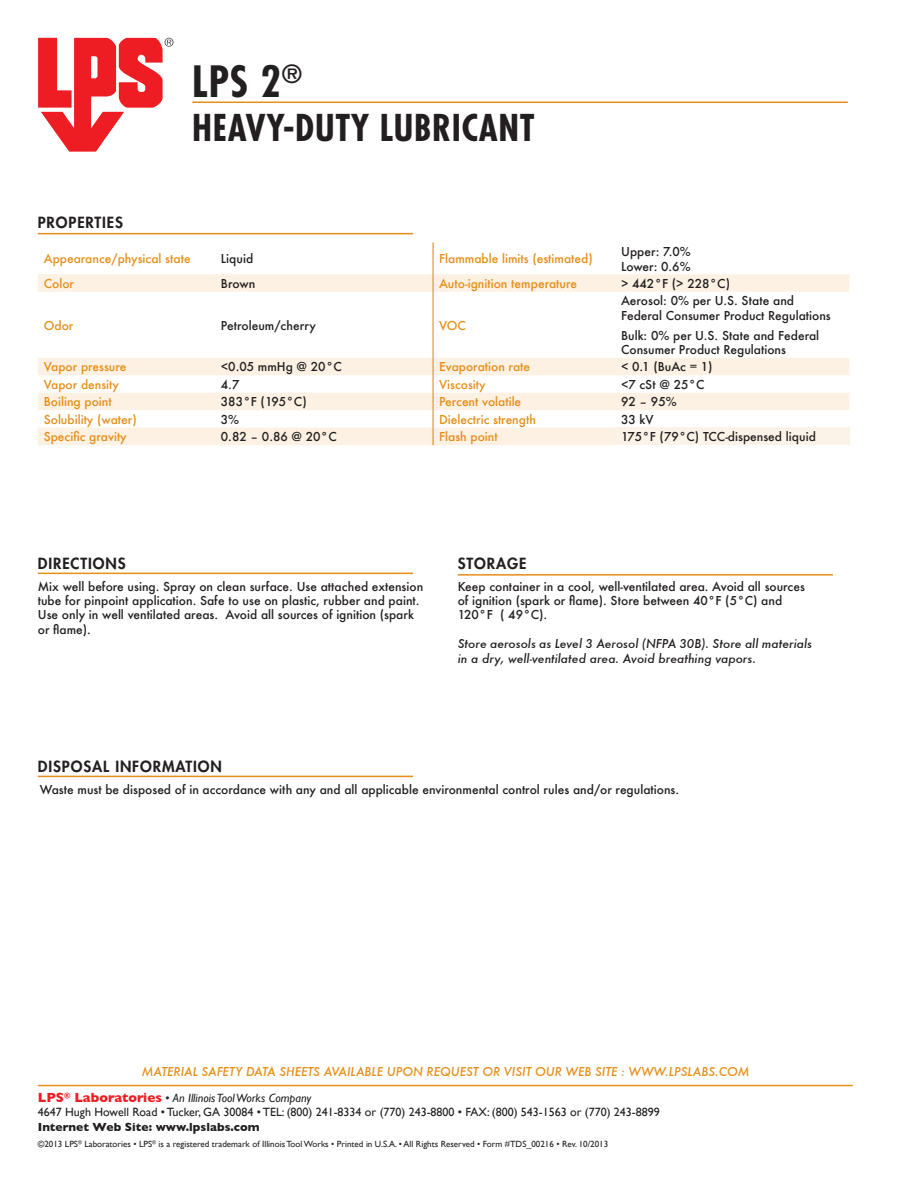
<style>
.page{position:relative;width:918px;height:1188px;background:#fff}
.page>*{position:absolute;margin:0;border:0;box-sizing:border-box;transform-origin:0 0}
.t1{font:700 condensed 42px "Futura";color:#231f20}
.t2{font:700 condensed 36px "Futura";letter-spacing:.02em;color:#231f20}
.Section_Header{font:800 15px "Futura";letter-spacing:.06em;color:#231f20}
.t3{font:500 12px/14.4px "Futura";color:#231f20}
.t4{font:500 12px "Futura";color:#e58e19}
.t5{font:italic 500 12px/14.4px "Futura";color:#231f20}
.t6{font:12px "Gill Sans";color:#231f20}
.t7{font:italic 500 12px "Futura";color:#e58e19}
.t8{font:italic 12px "Gill Sans";color:#231f20}
.t9{font:700 12px "Gill Sans";color:#231f20}
.t10{font:9px "Gill Sans";color:#231f20}
.s1{font-weight:700;font-style:normal;font-size:13.5px;color:#ee1d23}
.s2{font-style:normal}
</style>
<div class="page">
<hr style="left:38px;top:1085px;width:815px;height:1px;background:#e58e19">
<svg style="left:38px;top:38px;width:135px;height:114px"></svg>
<hr style="left:192px;top:102px;width:656px;height:1px;background:#e58e19">
<hr style="left:38px;top:233px;width:375px;height:1px;background:#e58e19">
<svg style="left:38px;top:274px;width:811px;height:171px"></svg>
<div style="left:615px;top:428px;width:234px;height:17px;background:#fcf3e8"></div>
<hr style="left:433px;top:242px;width:1px;height:32px;background:#e58e19">
<svg style="left:433px;top:274px;width:1px;height:18px"></svg>
<hr style="left:433px;top:292px;width:1px;height:66px;background:#e58e19">
<svg style="left:433px;top:358px;width:1px;height:87px"></svg>
<hr style="left:458px;top:574px;width:375px;height:2px;background:#e58e19">
<hr style="left:38px;top:573px;width:375px;height:1px;background:#e58e19">
<hr style="left:38px;top:776px;width:375px;height:1px;background:#e58e19">
<p class="t1" style="left:192px;top:56px;width:111px">LPS 2<sup>®</sup></p>
<p class="t2" style="left:192px;top:105px;width:344px">HEAVY-DUTY LUBRICANT</p>
<p class="Section_Header" style="left:38px;top:213px;width:87px">PROPERTIES</p>
<p class="t4" style="left:44px;top:251px;width:148px">Appearance/physical state</p>
<p class="t3" style="left:221px;top:252px;width:34px">Liquid</p>
<p class="t4" style="left:439px;top:251px;width:155px">Flammable limits (estimated)</p>
<p class="t3" style="left:621px;top:244px;width:71px">Upper: 7.0%</p>
<p class="t3" style="left:621px;top:259px;width:71px">Lower: 0.6%</p>
<p class="t4" style="left:44px;top:275px;width:32px">Color</p>
<p class="t3" style="left:221px;top:276px;width:36px">Brown</p>
<p class="t4" style="left:439px;top:275px;width:140px">Auto-ignition temperature</p>
<p class="t3" style="left:621px;top:276px;width:111px">&gt; 442°F (&gt; 228°C)</p>
<p class="t4" style="left:44px;top:317px;width:31px">Odor</p>
<p class="t3" style="left:221px;top:318px;width:97px">Petroleum/cherry</p>
<p class="t4" style="left:439px;top:317px;width:28px">VOC</p>
<p class="t3" style="left:621px;top:294px;width:211px">Aerosol: 0% per U.S. State and<br>Federal Consumer Product Regulations</p>
<p class="t3" style="left:621px;top:328px;width:200px">Bulk: 0% per U.S. State and Federal<br>Consumer Product Regulations</p>
<p class="t4" style="left:44px;top:359px;width:84px">Vapor pressure</p>
<p class="t3" style="left:221px;top:360px;width:122px">&lt;0.05 mmHg @ 20°C</p>
<p class="t4" style="left:439px;top:359px;width:93px">Evaporation rate</p>
<p class="t3" style="left:621px;top:360px;width:93px">&lt; 0.1 (BuAc = 1)</p>
<p class="t4" style="left:44px;top:376px;width:77px">Vapor density</p>
<p class="t3" style="left:221px;top:377px;width:20px">4.7</p>
<p class="t4" style="left:439px;top:376px;width:48px">Viscosity</p>
<p class="t3" style="left:621px;top:377px;width:85px">&lt;7 cSt @ 25°C</p>
<p class="t4" style="left:44px;top:394px;width:69px">Boiling point</p>
<p class="t3" style="left:221px;top:395px;width:87px">383°F (195°C)</p>
<p class="t4" style="left:439px;top:394px;width:84px">Percent volatile</p>
<p class="t3" style="left:621px;top:395px;width:57px">92 – 95%</p>
<p class="t4" style="left:44px;top:411px;width:94px">Solubility (water)</p>
<p class="t3" style="left:221px;top:412px;width:20px">3%</p>
<p class="t4" style="left:439px;top:411px;width:99px">Dielectric strength</p>
<p class="t3" style="left:621px;top:412px;width:34px">33 kV</p>
<p class="t4" style="left:44px;top:429px;width:85px">Specific gravity</p>
<p class="t3" style="left:221px;top:430px;width:117px">0.82 – 0.86 @ 20°C</p>
<p class="t4" style="left:439px;top:429px;width:60px">Flash point</p>
<p class="t3" style="left:621px;top:430px;width:196px">175°F (79°C) TCC-dispensed liquid</p>
<p class="Section_Header" style="left:38px;top:554px;width:89px">DIRECTIONS</p>
<p class="t3" style="left:38px;top:579px;width:387px">Mix well before using. Spray on clean surface. Use attached extension tube for pinpoint application. Safe to use on plastic, rubber and paint.<br>Use only in well ventilated areas. Avoid all sources of ignition (spark or flame).</p>
<p class="Section_Header" style="left:458px;top:554px;width:70px">STORAGE</p>
<p class="t3" style="left:458px;top:579px;width:349px">Keep container in a cool, well-ventilated area. Avoid all sources</p>
<p class="t3" style="left:458px;top:593px;width:326px">of ignition (spark or flame). Store between 40°F (5°C) and</p>
<p class="t3" style="left:458px;top:608px;width:91px">120°F ( 49°C).</p>
<p class="t5" style="left:458px;top:636px;width:356px">Store aerosols as Level 3 Aerosol (NFPA 30B). Store all materials in a dry, well-ventilated area. Avoid breathing vapors.</p>
<p class="Section_Header" style="left:38px;top:757px;width:185px">DISPOSAL INFORMATION</p>
<p class="t3" style="left:40px;top:783px;width:641px">Waste must be disposed of in accordance with any and all applicable environmental control rules and/or regulations.</p>
<p class="t7" style="left:142px;top:1063px;width:609px">MATERIAL SAFETY DATA SHEETS AVAILABLE UPON REQUEST OR VISIT OUR WEB SITE : WWW.LPSLABS.COM</p>
<p class="t8" style="left:38px;top:1091px;width:275px"><span class="s1">LPS</span><sup>®</sup> <span class="s1">Laboratories</span> <span class="s2">•</span> An Illinois Tool Works Company</p>
<p class="t6" style="left:38px;top:1105px;width:624px">4647 Hugh Howell Road • Tucker, GA 30084 • TEL: (800) 241-8334 or (770) 243-8800 • FAX: (800) 543-1563 or (770) 243-8899</p>
<p class="t9" style="left:38px;top:1120px;width:223px">Internet Web Site: www.lpslabs.com</p>
<p class="t10" style="left:38px;top:1138px;width:572px">©2013 LPS<sup>®</sup> Laboratories • LPS<sup>®</sup> is a registered trademark of Illinois Tool Works • Printed in U.S.A. • All Rights Reserved • Form #TDS_00216 • Rev. 10/2013</p>
</div>
